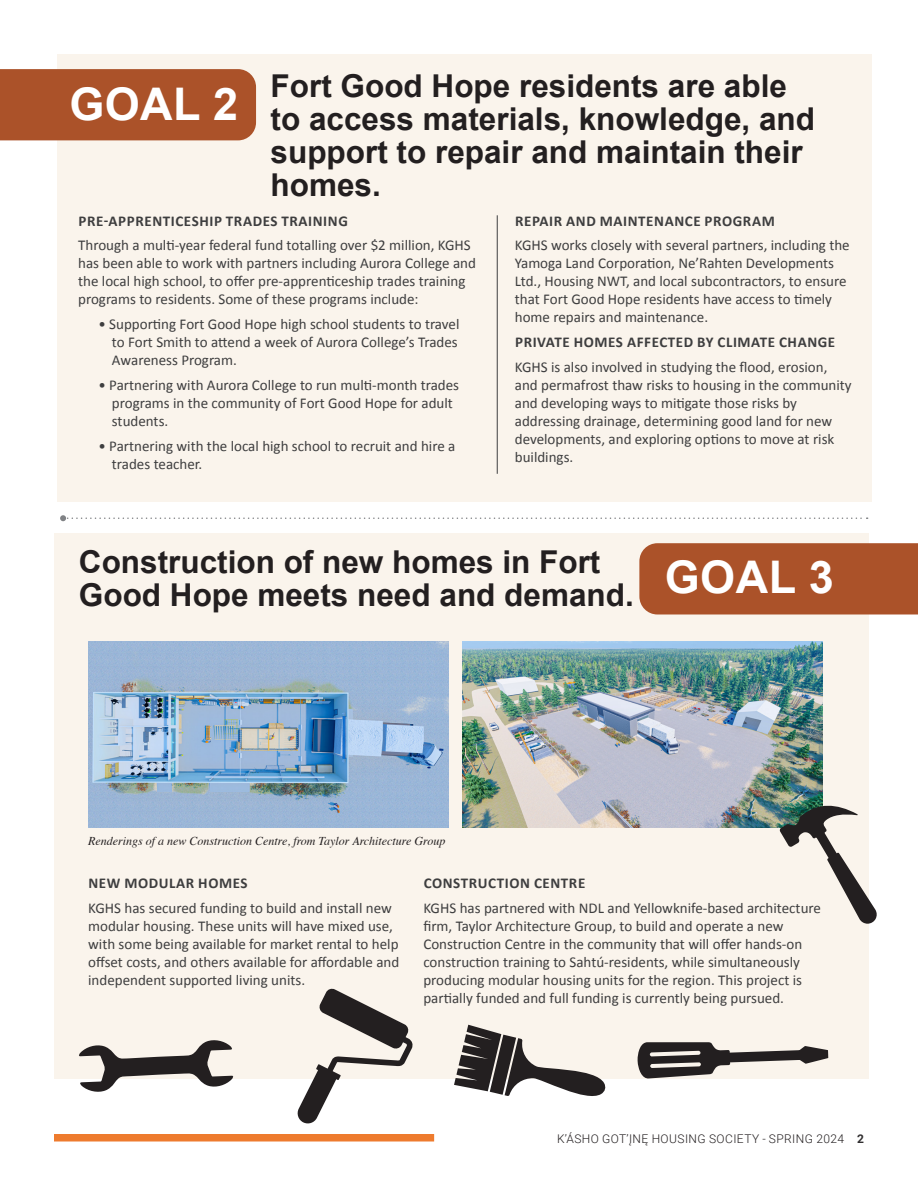
<style>
.page{position:relative;width:918px;height:1188px;background:#fff}
.page>*{position:absolute;margin:0;border:0;box-sizing:border-box;transform-origin:0 0}
.t1{font:700 45px "Arial";letter-spacing:.01em;color:#fff}
.t2{font:700 31.5px/33px "Arial";color:#231f20}
.Normal_Content_Body{font:15px/18px "Calibri";color:#3e3e3f}
.Normal_Content_Body-2{font:700 15px "Calibri";letter-spacing:.04em;color:#3e3e3f}
.t3{font:italic 12px "Times";color:#231f20}
.t4{font:300 12px "Roboto";letter-spacing:.035em;color:#231f20}
.t5{font:700 12px "Roboto";color:#312f30}
</style>
<div class="page">
<div style="left:54px;top:1134px;width:380px;height:8px;background:#ee7b2e"></div>
<div style="left:58px;top:54px;width:814px;height:448px;background:#faf4ec"></div>
<div style="left:0;top:69px;width:256px;height:71px;background:#ab5229"></div>
<hr style="left:497px;top:215px;width:1px;height:259px;background:#3e3e3f">
<div style="left:54px;top:533px;width:814px;height:545px;background:#faf4ec"></div>
<div style="left:639px;top:543px;width:279px;height:71px;background:#ab5229"></div>
<img style="left:462px;top:641px;width:360px;height:186px">
<img style="left:88px;top:641px;width:360px;height:186px">
<svg style="left:78px;top:1040px;width:157px;height:52px"></svg>
<svg style="left:454px;top:1025px;width:152px;height:71px"></svg>
<svg style="left:296px;top:988px;width:117px;height:136px"></svg>
<svg style="left:637px;top:1042px;width:191px;height:37px"></svg>
<svg style="left:779px;top:803px;width:98px;height:121px"></svg>
<svg style="left:60px;top:515px;width:808px;height:6px"></svg>
<p class="t1" style="left:69px;top:75px;width:170px">GOAL 2</p>
<p class="t2" style="left:271px;top:70px;width:546px">Fort Good Hope residents are able to access materials, knowledge, and support to repair and maintain their homes.</p>
<p class="Normal_Content_Body-2" style="left:79px;top:211px;width:271px">PRE-APPRENTICESHIP TRADES TRAINING</p>
<p class="Normal_Content_Body" style="left:78px;top:236px;width:399px">Through a multi-year federal fund totalling over $2 million, KGHS has been able to work with partners including Aurora College and the local high school, to offer pre-apprenticeship trades training programs to residents. Some of these programs include:</p>
<p class="Normal_Content_Body" style="left:112px;top:315px;width:349px;text-align:justify;text-indent:-14px">• Supporting Fort Good Hope high school students to travel to Fort Smith to attend a week of Aurora College’s Trades Awareness Program.</p>
<p class="Normal_Content_Body" style="left:112px;top:376px;width:349px;text-indent:-14px">• Partnering with Aurora College to run multi-month trades programs in the community of Fort Good Hope for adult students.</p>
<p class="Normal_Content_Body" style="left:112px;top:437px;width:345px;text-indent:-14px">• Partnering with the local high school to recruit and hire a trades teacher.</p>
<p class="Normal_Content_Body-2" style="left:515px;top:211px;width:261px">REPAIR AND MAINTENANCE PROGRAM</p>
<p class="Normal_Content_Body" style="left:515px;top:236px;width:336px">KGHS works closely with several partners, including the Yamoga Land Corporation, Ne’Rahten Developments Ltd., Housing NWT, and local subcontractors, to ensure that Fort Good Hope residents have access to timely home repairs and maintenance.</p>
<p class="Normal_Content_Body-2" style="left:515px;top:333px;width:322px">PRIVATE HOMES AFFECTED BY CLIMATE CHANGE</p>
<p class="Normal_Content_Body" style="left:515px;top:358px;width:338px">KGHS is also involved in studying the flood, erosion, and permafrost thaw risks to housing in the community and developing ways to mitigate those risks by addressing drainage, determining good land for new developments, and exploring options to move at risk buildings.</p>
<p class="t2" style="left:79px;top:546px;width:556px">Construction of new homes in Fort<br>Good Hope meets need and demand.</p>
<p class="t1" style="left:665px;top:548px;width:170px">GOAL 3</p>
<p class="t3" style="left:88px;top:831px;width:359px">Renderings of a new Construction Centre, from Taylor Architecture Group</p>
<p class="Normal_Content_Body-2" style="left:89px;top:873px;width:161px">NEW MODULAR HOMES</p>
<p class="Normal_Content_Body" style="left:88px;top:899px;width:313px">KGHS has secured funding to build and install new modular housing. These units will have mixed use, with some being available for market rental to help offset costs, and others available for affordable and independent supported living units.</p>
<p class="Normal_Content_Body-2" style="left:424px;top:873px;width:163px">CONSTRUCTION CENTRE</p>
<p class="Normal_Content_Body" style="left:423px;top:899px;width:399px">KGHS has partnered with NDL and Yellowknife-based architecture firm, Taylor Architecture Group, to build and operate a new Construction Centre in the community that will offer hands-on construction training to Sahtú-residents, while simultaneously producing modular housing units for the region. This project is partially funded and full funding is currently being pursued.</p>
<p class="t4" style="left:557px;top:1130px;width:289px">K’ÁSHO GOT’ĮNĘ HOUSING SOCIETY - SPRING 2024</p>
<p class="t5" style="left:857px;top:1130px;width:8px">2</p>
</div>
